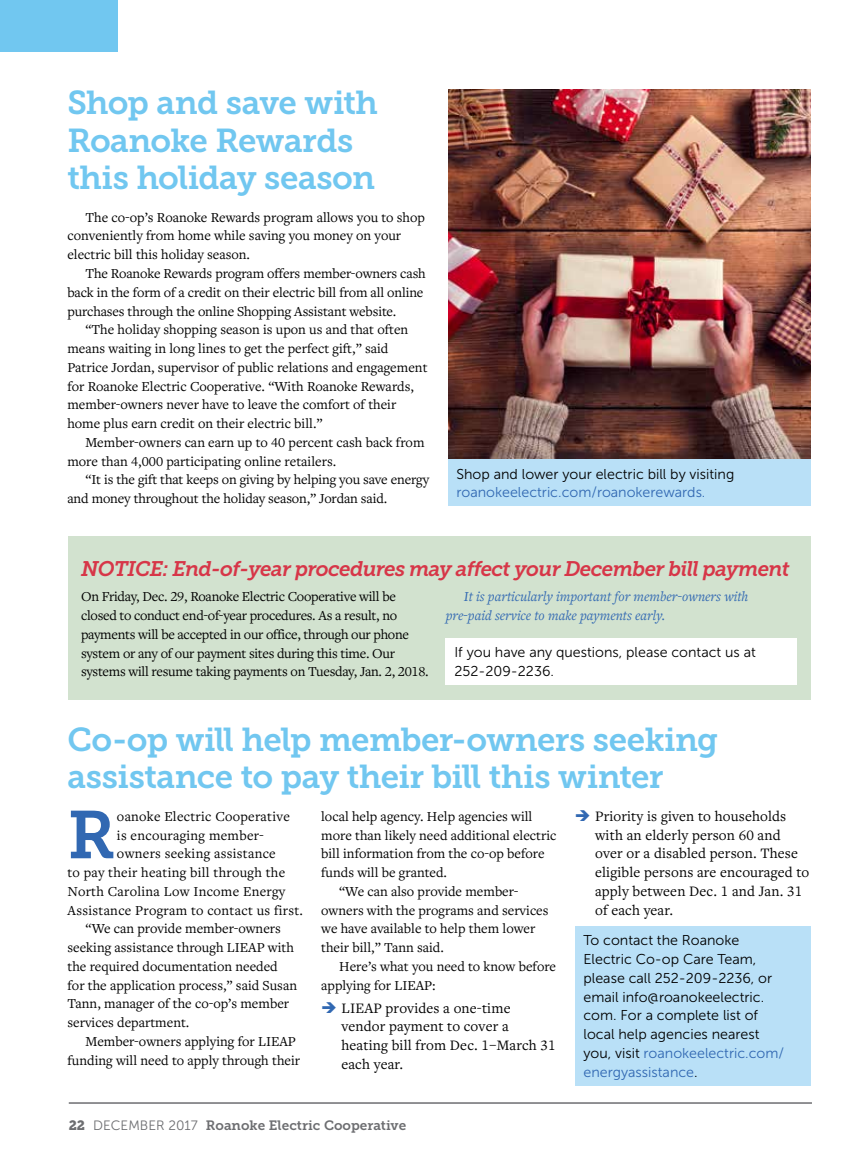
<style>
.page{position:relative;width:851px;height:1175px;background:#fff}
.page>*{position:absolute;margin:0;border:0;box-sizing:border-box;transform-origin:0 0}
.t1{font:67.05px "Museo Slab 700";color:#3168b2}
.t2{font:33px/37.5px "Museo Slab 700";letter-spacing:-.02em;color:#71c7f0}
.t3{font:italic 21px "Museo Slab 700";letter-spacing:-.03em;color:#d73648}
.t4{font:15px/18.8px "Freight Text Pro";letter-spacing:.01em;color:#000}
.t5{font:14.25px/18.8px "Freight Text Pro";color:#000}
.t6{font:14.25px/18.8px "Museo Sans 300";color:#000}
.t7{font:14.25px/18.8px "Freight Text Pro";letter-spacing:-.02em;color:#000}
.t8{font:14.25px "Freight Text Pro";letter-spacing:.02em;color:#000}
.t9{font:italic 14.25px/18.8px "Freight Text Pro";color:#3168b2}
.t10{font:14.25px "Museo Sans 300";color:#3168b2}
.t11{font:13.5px "Museo Slab 700";color:#6d6e71}
.s1{color:#3168b2}
.s2{font-family:"Museo Slab 900"}
.s3{font-family:"Museo Sans 300"}
</style>
<div class="page">
<div style="left:0;top:0;width:118px;height:52px;background:#71c7f0"></div>
<hr style="left:69px;top:1102px;width:742px;height:1px;background:#6d6e71">
<div style="left:68px;top:537px;width:742px;height:163px;background:#d2e2cf"></div>
<div style="left:446px;top:638px;width:350px;height:46px;background:#fff"></div>
<img style="left:448px;top:89px;width:362px;height:370px">
<div style="left:448px;top:459px;width:362px;height:47px;background:#b9e0f7"></div>
<div style="left:574px;top:925px;width:236px;height:160px;background:#b9e0f7"></div>
<h2 class="t2" style="left:67px;top:84px;width:312px">Shop and save with<br>Roanoke Rewards this holiday season</h2>
<p class="t5" style="left:67px;top:207px;width:359px;text-indent:18px">The co-op’s Roanoke Rewards program allows you to shop conveniently from home while saving you money on your electric bill this holiday season.</p>
<p class="t5" style="left:67px;top:263px;width:360px;text-indent:18px">The Roanoke Rewards program offers member-owners cash back in the form of a credit on their electric bill from all online purchases through the online Shopping Assistant website.</p>
<p class="t5" style="left:67px;top:320px;width:361px;text-indent:18px">“The holiday shopping season is upon us and that often means waiting in long lines to get the perfect gift,” said Patrice Jordan, supervisor of public relations and engagement for Roanoke Electric Cooperative. “With Roanoke Rewards, member-owners never have to leave the comfort of their home plus earn credit on their electric bill.”</p>
<p class="t5" style="left:67px;top:432px;width:358px;text-indent:18px">Member-owners can earn up to 40 percent cash back from more than 4,000 participating online retailers.</p>
<p class="t5" style="left:67px;top:470px;width:363px;text-indent:18px">“It is the gift that keeps on giving by helping you save energy and money throughout the holiday season,” Jordan said.</p>
<p class="t6" style="left:456px;top:464px;width:279px">Shop and lower your electric bill by visiting</p>
<p class="t10" style="left:456px;top:484px;width:250px">roanokeelectric.com/roanokerewards.</p>
<h3 class="t3" style="left:81px;top:557px;width:710px">NOTICE: End-of-year procedures may affect your December bill payment</h3>
<p class="t7" style="left:81px;top:587px;width:349px">On Friday, Dec. 29, Roanoke Electric Cooperative will be closed to conduct end-of-year procedures. As a result, no payments will be accepted in our office, through our phone system or any of our payment sites during this time. Our systems will resume taking payments on Tuesday, Jan. 2, 2018.</p>
<p class="t9" style="left:446px;top:587px;width:304px;text-indent:18px">It is particularly important for member-owners with pre-paid service to make payments early.</p>
<p class="t6" style="left:454px;top:643px;width:303px">If you have any questions, please contact us at<br>252-209-2236.</p>
<h2 class="t2" style="left:68px;top:721px;width:652px">Co-op will help member-owners seeking assistance to pay their bill this winter</h2>
<h1 class="t1" style="left:68px;top:797px;width:50px">R</h1>
<p class="t8" style="left:117px;top:806px;width:174px">oanoke Electric Cooperative</p>
<p class="t4" style="left:595px;top:806px;width:216px;text-indent:-20px"><span class="s1">➔</span> Priority is given to households with an elderly person 60 and over or a disabled person. These eligible persons are encouraged to apply between Dec. 1 and Jan. 31 of each year.</p>
<p class="t6" style="left:583px;top:931px;width:202px">To contact the Roanoke<br>Electric Co-op Care Team, please call 252-209-2236, or email info@roanokeelectric. com. For a complete list of local help agencies nearest you, visit <span class="s1">roanokeelectric.com/ energyassistance</span>.</p>
<p class="t5" style="left:321px;top:806px;width:213px">local help agency. Help agencies will</p>
<p class="t5" style="left:321px;top:825px;width:237px">more than likely need additional electric</p>
<p class="t5" style="left:321px;top:844px;width:225px">bill information from the co-op before</p>
<p class="t5" style="left:321px;top:862px;width:127px">funds will be granted.</p>
<p class="t5" style="left:339px;top:881px;width:181px">“We can also provide member-</p>
<p class="t5" style="left:321px;top:900px;width:229px">owners with the programs and services</p>
<p class="t5" style="left:321px;top:919px;width:216px">we have available to help them lower</p>
<p class="t5" style="left:321px;top:937px;width:124px">their bill,” Tann said.</p>
<p class="t5" style="left:339px;top:956px;width:218px">Here’s what you need to know before</p>
<p class="t5" style="left:321px;top:975px;width:116px">applying for LIEAP:</p>
<p class="t4" style="left:341px;top:998px;width:216px;text-indent:-20px"><span class="s1">➔</span> LIEAP provides a one-time vendor payment to cover a heating bill from Dec. 1–March 31 each year.</p>
<p class="t8" style="left:117px;top:825px;width:148px">is encouraging member-</p>
<p class="t8" style="left:117px;top:844px;width:160px">owners seeking assistance</p>
<p class="t8" style="left:67px;top:863px;width:219px">to pay their heating bill through the</p>
<p class="t8" style="left:67px;top:881px;width:219px">North Carolina Low Income Energy</p>
<p class="t8" style="left:67px;top:900px;width:237px">Assistance Program to contact us first.</p>
<p class="t5" style="left:86px;top:918px;width:197px">“We can provide member-owners</p>
<p class="t5" style="left:67px;top:937px;width:228px">seeking assistance through LIEAP with</p>
<p class="t5" style="left:67px;top:956px;width:212px">the required documentation needed</p>
<p class="t5" style="left:67px;top:975px;width:231px">for the application process,” said Susan</p>
<p class="t5" style="left:67px;top:993px;width:223px">Tann, manager of the co-op’s member</p>
<p class="t5" style="left:67px;top:1012px;width:123px">services department.</p>
<p class="t5" style="left:86px;top:1031px;width:212px">Member-owners applying for LIEAP</p>
<p class="t5" style="left:67px;top:1050px;width:234px">funding will need to apply through their</p>
<p class="t11" style="left:69px;top:1118px;width:339px"><span class="s2">22</span> <span class="s3">DECEMBER 2017</span> Roanoke Electric Cooperative</p>
</div>
